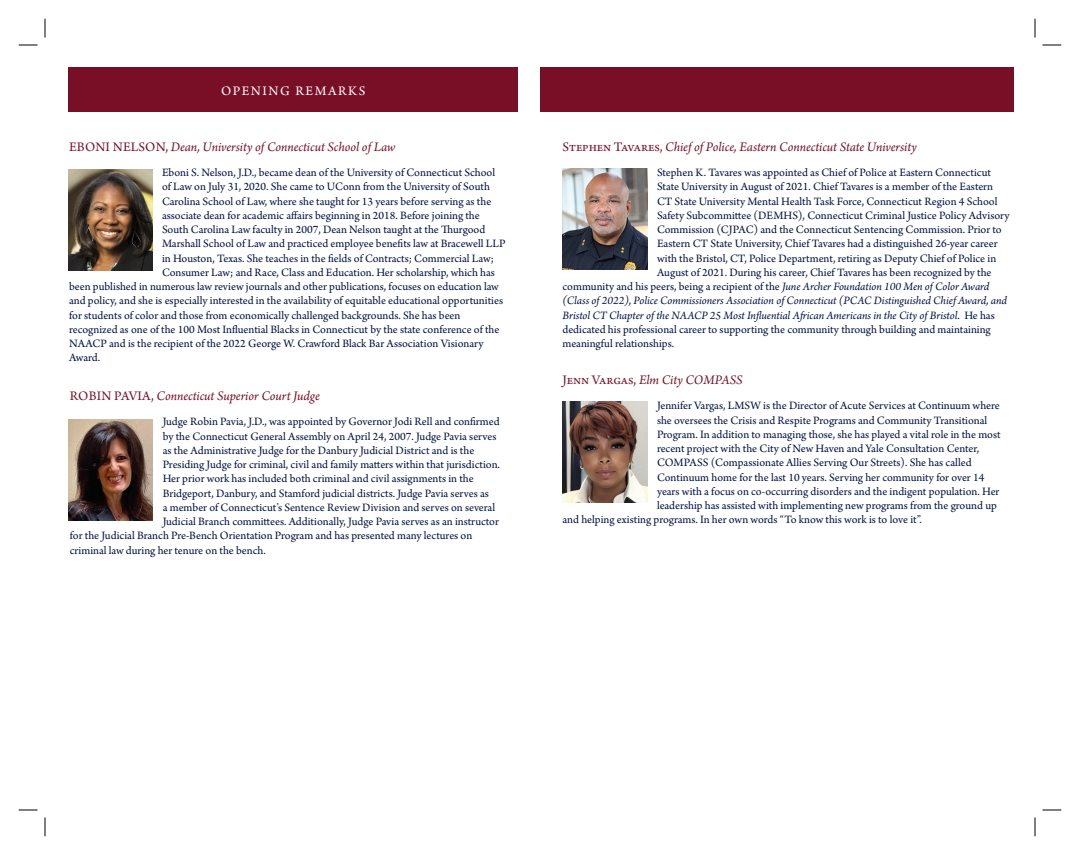
<style>
.page{position:relative;width:1080px;height:855px;background:#fff}
.page>*{position:absolute;margin:0;border:0;box-sizing:border-box;transform-origin:0 0}
.t1{font:italic 13.75px "Arno Pro";letter-spacing:-.005em;color:#780f27}
.t2{font:13.75px "Arno Pro";letter-spacing:.115em;color:#fff}
.t3{font:11.88px "Arno Pro";letter-spacing:-.005em;color:#001340}
.t4{font:italic 11.88px "Arno Pro";letter-spacing:-.005em;color:#001340}
.t5{font:11.88px "Arno Pro";letter-spacing:.025em;color:#001340}
.s1{font-style:normal}
.s2{font-style:italic}
</style>
<div class="page">
<div style="left:540px;top:68px;width:473px;height:44px;background:#780f27"></div>
<img style="left:562px;top:168px;width:85px;height:102px">
<img style="left:563px;top:402px;width:84px;height:101px">
<div style="left:68px;top:68px;width:450px;height:44px;background:#780f27"></div>
<img style="left:68px;top:170px;width:85px;height:101px">
<img style="left:68px;top:419px;width:85px;height:101px">
<svg style="left:19px;top:44px;width:19px;height:2px"></svg>
<svg style="left:1042px;top:44px;width:19px;height:2px"></svg>
<svg style="left:19px;top:809px;width:19px;height:2px"></svg>
<svg style="left:1042px;top:809px;width:19px;height:2px"></svg>
<svg style="left:44px;top:19px;width:2px;height:19px"></svg>
<svg style="left:44px;top:818px;width:2px;height:18px"></svg>
<svg style="left:1034px;top:19px;width:2px;height:19px"></svg>
<svg style="left:1034px;top:818px;width:2px;height:18px"></svg>
<p class="t2" style="left:221px;top:83px;width:146px">OPENING REMARKS</p>
<p class="t1" style="left:69px;top:139px;width:328px"><span class="s1">EBONI NELSON,</span> Dean, University of Connecticut School of Law</p>
<p class="t3" style="left:162px;top:166px;width:335px">Eboni S. Nelson, J.D., became dean of the University of Connecticut School</p>
<p class="t3" style="left:162px;top:180px;width:329px">of Law on July 31, 2020. She came to UConn from the University of South</p>
<p class="t3" style="left:162px;top:194px;width:331px">Carolina School of Law, where she taught for 13 years before serving as the</p>
<p class="t3" style="left:162px;top:208px;width:319px">associate dean for academic affairs beginning in 2018. Before joining the</p>
<p class="t3" style="left:162px;top:223px;width:325px">South Carolina Law faculty in 2007, Dean Nelson taught at the Thurgood</p>
<p class="t3" style="left:162px;top:237px;width:345px">Marshall School of Law and practiced employee benefits law at Bracewell LLP</p>
<p class="t3" style="left:162px;top:251px;width:334px">in Houston, Texas. She teaches in the fields of Contracts; Commercial Law;</p>
<p class="t3" style="left:162px;top:265px;width:334px">Consumer Law; and Race, Class and Education. Her scholarship, which has</p>
<p class="t3" style="left:69px;top:280px;width:432px">been published in numerous law review journals and other publications, focuses on education law</p>
<p class="t5" style="left:69px;top:294px;width:436px">and policy, and she is especially interested in the availability of equitable educational opportunities</p>
<p class="t3" style="left:69px;top:308px;width:393px">for students of color and those from economically challenged backgrounds. She has been</p>
<p class="t3" style="left:69px;top:322px;width:432px">recognized as one of the 100 Most Influential Blacks in Connecticut by the state conference of the</p>
<p class="t3" style="left:69px;top:337px;width:416px">NAACP and is the recipient of the 2022 George W. Crawford Black Bar Association Visionary</p>
<p class="t3" style="left:69px;top:351px;width:33px">Award.</p>
<p class="t1" style="left:70px;top:388px;width:251px"><span class="s1">ROBIN PAVIA,</span> Connecticut Superior Court Judge</p>
<p class="t3" style="left:163px;top:415px;width:338px">Judge Robin Pavia, J.D., was appointed by Governor Jodi Rell and confirmed</p>
<p class="t3" style="left:163px;top:429px;width:335px">by the Connecticut General Assembly on April 24, 2007. Judge Pavia serves</p>
<p class="t3" style="left:163px;top:444px;width:313px">as the Administrative Judge for the Danbury Judicial District and is the</p>
<p class="t3" style="left:163px;top:458px;width:339px">Presiding Judge for criminal, civil and family matters within that jurisdiction.</p>
<p class="t3" style="left:163px;top:472px;width:313px">Her prior work has included both criminal and civil assignments in the</p>
<p class="t3" style="left:163px;top:486px;width:328px">Bridgeport, Danbury, and Stamford judicial districts. Judge Pavia serves as</p>
<p class="t3" style="left:163px;top:501px;width:334px">a member of Connecticut’s Sentence Review Division and serves on several</p>
<p class="t3" style="left:163px;top:515px;width:338px">Judicial Branch committees. Additionally, Judge Pavia serves as an instructor</p>
<p class="t3" style="left:70px;top:529px;width:404px">for the Judicial Branch Pre-Bench Orientation Program and has presented many lectures on</p>
<p class="t3" style="left:70px;top:543px;width:198px">criminal law during her tenure on the bench.</p>
<p class="t1" style="left:562px;top:139px;width:356px"><span class="s1">Stephen Tavares,</span> Chief of Police, Eastern Connecticut State University</p>
<p class="t3" style="left:657px;top:166px;width:335px">Stephen K. Tavares was appointed as Chief of Police at Eastern Connecticut</p>
<p class="t3" style="left:657px;top:180px;width:338px">State University in August of 2021. Chief Tavares is a member of the Eastern</p>
<p class="t3" style="left:657px;top:194px;width:342px">CT State University Mental Health Task Force, Connecticut Region 4 School</p>
<p class="t3" style="left:657px;top:208px;width:355px">Safety Subcommittee (DEMHS), Connecticut Criminal Justice Policy Advisory</p>
<p class="t3" style="left:657px;top:223px;width:346px">Commission (CJPAC) and the Connecticut Sentencing Commission. Prior to</p>
<p class="t3" style="left:657px;top:237px;width:342px">Eastern CT State University, Chief Tavares had a distinguished 26-year career</p>
<p class="t3" style="left:657px;top:251px;width:341px">with the Bristol, CT, Police Department, retiring as Deputy Chief of Police in</p>
<p class="t3" style="left:657px;top:265px;width:336px">August of 2021. During his career, Chief Tavares has been recognized by the</p>
<p class="t3" style="left:562px;top:280px;width:428px">community and his peers, being a recipient of the <span class="s2">June Archer Foundation 100 Men of Color Award</span></p>
<p class="t4" style="left:562px;top:294px;width:446px">(Class of 2022), Police Commissioners Association of Connecticut (PCAC Distinguished Chief Award, and</p>
<p class="t4" style="left:562px;top:308px;width:434px">Bristol CT Chapter of the NAACP 25 Most Influential African Americans in the City of Bristol<span class="s1">. He has</span></p>
<p class="t3" style="left:562px;top:322px;width:430px">dedicated his professional career to supporting the community through building and maintaining</p>
<p class="t3" style="left:562px;top:337px;width:113px">meaningful relationships.</p>
<p class="t1" style="left:562px;top:372px;width:182px"><span class="s1">Jenn Vargas,</span> Elm City COMPASS</p>
<p class="t3" style="left:657px;top:399px;width:344px">Jennifer Vargas, LMSW is the Director of Acute Services at Continuum where</p>
<p class="t3" style="left:657px;top:413px;width:332px">she oversees the Crisis and Respite Programs and Community Transitional</p>
<p class="t3" style="left:657px;top:428px;width:345px">Program. In addition to managing those, she has played a vital role in the most</p>
<p class="t3" style="left:657px;top:442px;width:324px">recent project with the City of New Haven and Yale Consultation Center,</p>
<p class="t3" style="left:657px;top:456px;width:316px">COMPASS (Compassionate Allies Serving Our Streets). She has called</p>
<p class="t3" style="left:657px;top:470px;width:329px">Continuum home for the last 10 years. Serving her community for over 14</p>
<p class="t3" style="left:657px;top:485px;width:344px">years with a focus on co-occurring disorders and the indigent population. Her</p>
<p class="t3" style="left:657px;top:499px;width:341px">leadership has assisted with implementing new programs from the ground up</p>
<p class="t3" style="left:562px;top:513px;width:361px">and helping existing programs. In her own words “To know this work is to love it”.</p>
</div>
